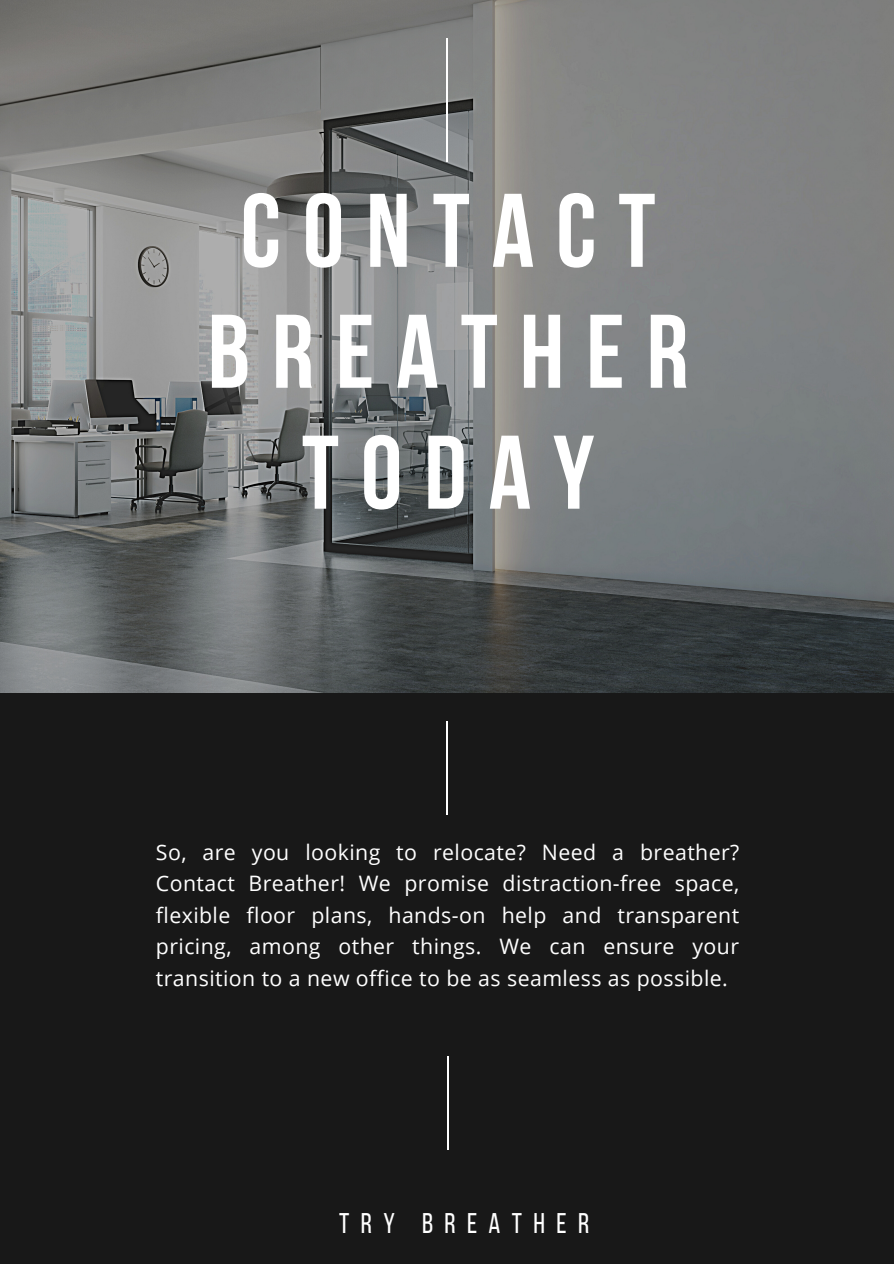
<style>
.page{position:relative;width:894px;height:1264px;background:#fff}
.page>*{position:absolute;margin:0;border:0;box-sizing:border-box;transform-origin:0 0}
.t1{font:700 104.25px/120.9px "Bebas Neue";letter-spacing:.21em;color:#fff;text-align:center}
.t2{font:28.35px "Bebas Neue";letter-spacing:.4em;color:#fff}
.t3{font:21.3px/31.5px "Open Sans";letter-spacing:.02em;color:#fff;text-align:justify}
</style>
<div class="page">
<div style="left:0;top:0;width:893px;height:1263px;background:#181818"></div>
<img style="left:0;top:0;width:893px;height:692px">
<hr style="left:446px;top:721px;width:1px;height:93px;background:#fff">
<hr style="left:446px;top:38px;width:1px;height:123px;background:#fff">
<hr style="left:447px;top:1056px;width:1px;height:93px;background:#fff">
<p class="t1" style="left:208px;top:180px;width:482px">CONTACT<br>BREATHER<br>TODAY</p>
<p class="t3" style="left:156px;top:835px;width:585px">So, are you looking to relocate? Need a breather?<br>Contact Breather! We promise distraction-free space, flexible floor plans, hands-on help and transparent pricing, among other things. We can ensure your transition to a new office to be as seamless as possible.</p>
<p class="t2" style="left:339px;top:1211px;width:251px">TRY BREATHER</p>
</div>
